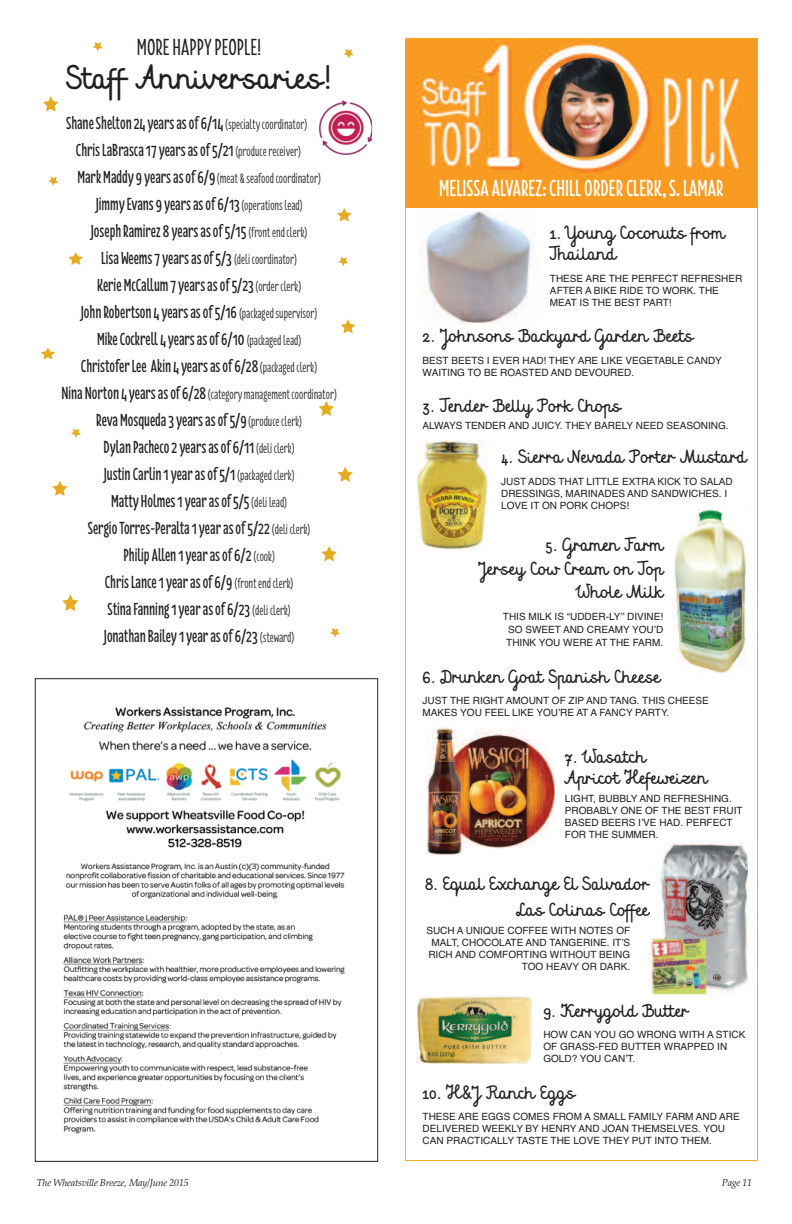
<style>
.page{position:relative;width:792px;height:1224px;background:#fff}
.page>*{position:absolute;margin:0;border:0;box-sizing:border-box;transform-origin:0 0}
.t1{font:32px "Mrs White";color:#231f20}
.t2{font:600 24px "Florence";color:#fff}
.t3{font:500 24px "Florence";color:#231f20}
.t4{font:600 18px/27px "Florence";color:#231f20;text-align:center}
.t5{font:18px/23.5px "Mrs White";color:#231f20}
.t6{font:14px "Florence";color:#231f20}
.t7{font:10px/12px "Helvetica";color:#231f20}
.t8{font:italic 10px "Palatino";letter-spacing:-.025em;color:#231f20}
.s1{font-weight:400;font-size:14px}
.s2{font-weight:600;font-size:18px}
</style>
<div class="page">
<svg style="left:93px;top:42px;width:10px;height:9px"></svg>
<svg style="left:48px;top:176px;width:10px;height:10px"></svg>
<img style="left:63px;top:706px;width:282px;height:428px">
<svg style="left:68px;top:252px;width:15px;height:13px"></svg>
<svg style="left:344px;top:49px;width:10px;height:9px"></svg>
<svg style="left:52px;top:481px;width:16px;height:15px"></svg>
<svg style="left:71px;top:428px;width:10px;height:10px"></svg>
<svg style="left:337px;top:208px;width:15px;height:14px"></svg>
<svg style="left:330px;top:628px;width:10px;height:9px"></svg>
<svg style="left:338px;top:467px;width:15px;height:15px"></svg>
<svg style="left:43px;top:96px;width:15px;height:16px"></svg>
<svg style="left:341px;top:319px;width:15px;height:14px"></svg>
<svg style="left:319px;top:401px;width:15px;height:15px"></svg>
<svg style="left:62px;top:594px;width:16px;height:17px"></svg>
<svg style="left:338px;top:257px;width:10px;height:9px"></svg>
<svg style="left:41px;top:348px;width:14px;height:11px"></svg>
<svg style="left:321px;top:546px;width:16px;height:15px"></svg>
<img style="left:319px;top:100px;width:53px;height:55px">
<img style="left:407px;top:40px;width:349px;height:167px">
<img style="left:423px;top:212px;width:111px;height:112px">
<img style="left:417px;top:441px;width:71px;height:108px">
<img style="left:427px;top:728px;width:127px;height:127px">
<img style="left:650px;top:844px;width:98px;height:152px">
<img style="left:416px;top:996px;width:116px;height:68px">
<img style="left:674px;top:510px;width:73px;height:163px">
<h2 class="t3" style="left:137px;top:33px;width:126px">MOREHAPPYPEOPLE!</h2>
<h1 class="t1" style="left:67px;top:57px;width:265px">Staff Anniversaries!</h1>
<h3 class="t4" style="left:66px;top:109px;width:243px">ShaneShelton24yearsasof6/14<span class="s1">(specialtycoordinator)<br></span>ChrisLaBrasca17yearsasof5/21<span class="s1">(producereceiver)</span></h3>
<h3 class="t6" style="left:77px;top:170px;width:245px"><span class="s2">Mark Maddy9yearsasof6/9</span>(meat&amp;seafoodcoordinator)</h3>
<p class="t4" style="left:81px;top:190px;width:238px">JimmyEvans9yearsasof6/13<span class="s1">(operationslead)<br></span>JosephRamirez8yearsasof5/15<span class="s1">(frontendclerk)<br></span>Lisa Weems7yearsasof5/3<span class="s1">(deli coordinator)<br></span>Kerie McCallum7yearsasof5/23<span class="s1">(orderclerk)<br></span>JohnRobertson4yearsasof5/16<span class="s1">(packagedsupervisor)<br></span>MikeCockrell4yearsasof6/10<span class="s1">(packagedlead)<br></span>ChristoferLee Akin4yearsasof6/28<span class="s1">(packagedclerk)</span></p>
<h3 class="t6" style="left:61px;top:386px;width:277px"><span class="s2">NinaNorton4yearsasof6/28</span>(category managementcoordinator)</h3>
<p class="t4" style="left:88px;top:406px;width:224px">Reva Mosqueda3yearsasof5/9<span class="s1">(produceclerk)<br></span>DylanPacheco2yearsasof6/11<span class="s1">(deli clerk)<br></span>JustinCarlin1yearasof5/1<span class="s1">(packagedclerk)<br></span>MattyHolmes1yearasof5/5<span class="s1">(deli lead)<br></span>SergioTorres-Peralta1yearasof5/22<span class="s1">(deli clerk)<br></span>PhilipAllen1yearasof6/2<span class="s1">(cook)<br></span>ChrisLance1yearasof6/9<span class="s1">(frontendclerk)<br></span>StinaFanning1yearasof6/23<span class="s1">(deli clerk)<br></span>JonathanBailey1yearasof6/23<span class="s1">(steward)</span></p>
<h2 class="t2" style="left:439px;top:174px;width:286px">MELISSAALVAREZ:CHILLORDERCLERK,S.LAMAR</h2>
<h3 class="t5" style="left:550px;top:223px;width:176px;line-height:21.6px">1. Young Coconuts from<br>Thailand</h3>
<p class="t7" style="left:550px;top:273px;width:194px">THESE ARE THE PERFECT REFRESHER<br>AFTER A BIKE RIDE TO WORK. THE<br>MEAT IS THE BEST PART!</p>
<h3 class="t5" style="left:423px;top:326px;width:272px">2. Johnsons Backyard Garden Beets</h3>
<p class="t7" style="left:423px;top:355px;width:301px">BEST BEETS I EVER HAD! THEY ARE LIKE VEGETABLE CANDY<br>WAITING TO BE ROASTED AND DEVOURED.</p>
<h3 class="t5" style="left:423px;top:396px;width:200px">3. Tender Belly Pork Chops</h3>
<p class="t7" style="left:423px;top:420px;width:308px">ALWAYS TENDER AND JUICY. THEY BARELY NEED SEASONING.</p>
<h3 class="t5" style="left:501px;top:446px;width:247px">4. Sierra Nevada Porter Mustard</h3>
<p class="t7" style="left:501px;top:475px;width:233px">JUST ADDS THAT LITTLE EXTRA KICK TO SALAD<br>DRESSINGS, MARINADES AND SANDWICHES. I<br>LOVE IT ON PORK CHOPS!</p>
<h3 class="t5" style="left:479px;top:534px;width:186px;text-align:right">5. Gramen Farm<br>Jersey Cow Cream on Top<br>Whole Milk</h3>
<p class="t7" style="left:503px;top:610px;width:162px;line-height:13px;text-align:center">THIS MILK IS “UDDER-LY’’ DIVINE!<br>SO SWEET AND CREAMY YOU’D<br>THINK YOU WERE AT THE FARM.</p>
<h3 class="t5" style="left:423px;top:666px;width:239px">6. Drunken Goat Spanish Cheese</h3>
<p class="t7" style="left:423px;top:695px;width:288px">JUST THE RIGHT AMOUNT OF ZIP AND TANG. THIS CHEESE<br>MAKES YOU FEEL LIKE YOU’RE AT A FANCY PARTY.</p>
<h3 class="t5" style="left:565px;top:748px;width:144px;line-height:21px">7. Wasatch<br>Apricot Hefeweizen</h3>
<p class="t7" style="left:565px;top:793px;width:179px">LIGHT, BUBBLY AND REFRESHING.<br>PROBABLY ONE OF THE BEST FRUIT<br>BASED BEERS I’VE HAD. PERFECT<br>FOR THE SUMMER.</p>
<h3 class="t5" style="left:425px;top:872px;width:226px;line-height:26px;text-align:right">8. Equal Exchange El Salvador<br>Las Colinas Coffee</h3>
<p class="t7" style="left:426px;top:924px;width:205px;text-align:right">SUCH A UNIQUE COFFEE WITH NOTES OF<br>MALT, CHOCOLATE AND TANGERINE. IT’S<br>RICH AND COMFORTING WITHOUT BEING<br>TOO HEAVY OR DARK.</p>
<h3 class="t5" style="left:543px;top:1000px;width:147px">9. Kerrygold Butter</h3>
<p class="t7" style="left:543px;top:1029px;width:204px">HOW CAN YOU GO WRONG WITH A STICK<br>OF GRASS-FED BUTTER WRAPPED IN<br>GOLD? YOU CAN’T.</p>
<h3 class="t5" style="left:423px;top:1082px;width:154px">10. H&amp;J Ranch Eggs</h3>
<p class="t7" style="left:423px;top:1111px;width:319px">THESE ARE EGGS COMES FROM A SMALL FAMILY FARM AND ARE<br>DELIVERED WEEKLY BY HENRY AND JOAN THEMSELVES. YOU<br>CAN PRACTICALLY TASTE THE LOVE THEY PUT INTO THEM.</p>
<p class="t8" style="left:37px;top:1177px;width:154px">The Wheatsville Breeze, May/June 2015</p>
<p class="t8" style="left:722px;top:1177px;width:32px">Page 11</p>
</div>
